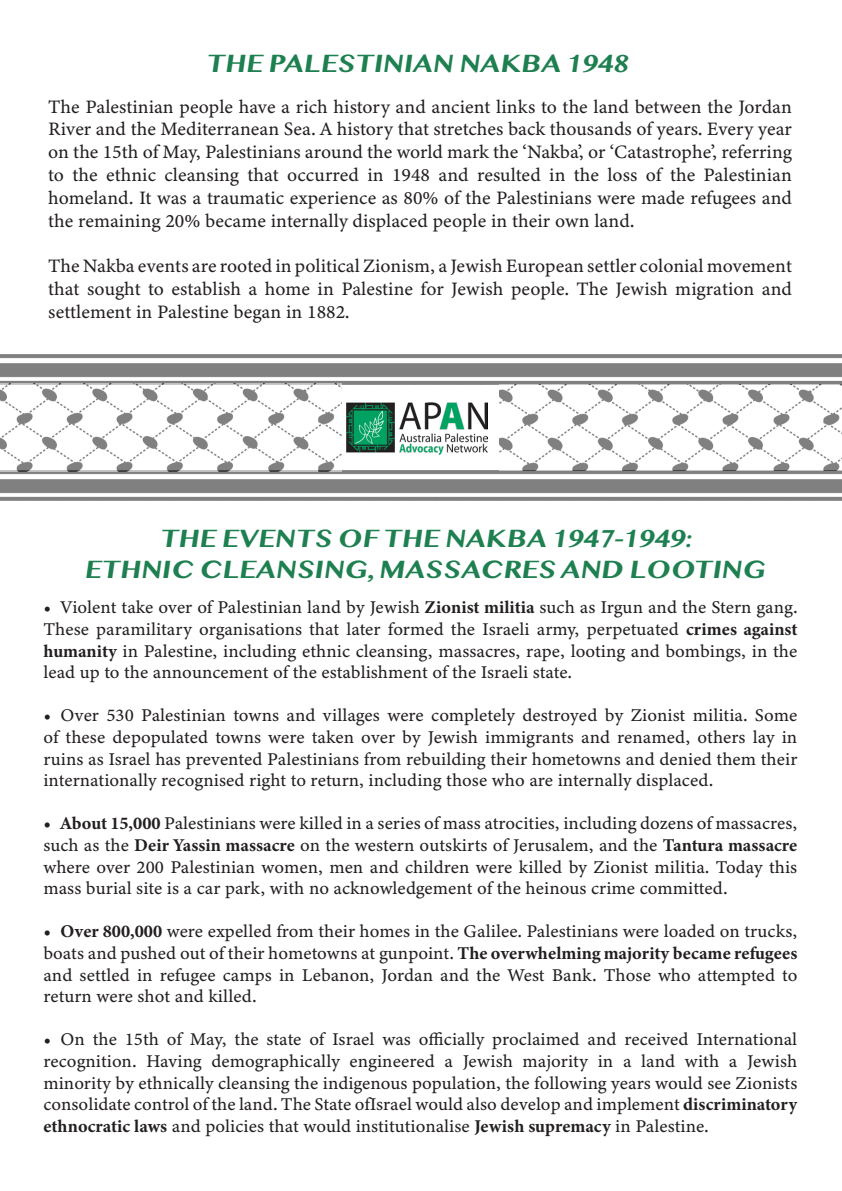
<style>
.page{position:relative;width:842px;height:1191px;background:#fff}
.page>*{position:absolute;margin:0;border:0;box-sizing:border-box;transform-origin:0 0}
.Heading{font:700 26px "Lao MN";color:#1e8050;scale:1.07 1}
.t1{font:19px/22.8px "Minion Variable Concept";color:#231f20;text-align:justify}
.t2{font:18px/21.6px "Minion Variable Concept";color:#231f20;text-align:justify}
</style>
<div class="page">
<img style="left:346px;top:402px;width:142px;height:52px">
<img style="left:184px;top:355px;width:330px;height:29px">
<img style="left:0;top:355px;width:184px;height:29px">
<img style="left:184px;top:471px;width:329px;height:29px">
<img style="left:0;top:471px;width:184px;height:29px">
<img style="left:499px;top:384px;width:343px;height:87px">
<img style="left:0;top:384px;width:342px;height:87px">
<p class="Heading" style="left:206px;top:48px;width:402px">THE PALESTINIAN NAKBA 1948</p>
<p class="t1" style="left:48px;top:95px;width:745px">The Palestinian people have a rich history and ancient links to the land between the Jordan River and the Mediterranean Sea. A history that stretches back thousands of years. Every year on the 15th of May, Palestinians around the world mark the ‘Nakba’, or ‘Catastrophe’, referring to the ethnic cleansing that occurred in 1948 and resulted in the loss of the Palestinian homeland. It was a traumatic experience as 80% of the Palestinians were made refugees and the remaining 20% became internally displaced people in their own land.</p>
<p class="t1" style="left:48px;top:255px;width:745px">The Nakba events are rooted in political Zionism, a Jewish European settler colonial movement that sought to establish a home in Palestine for Jewish people. The Jewish migration and settlement in Palestine began in 1882.</p>
<p class="Heading" style="left:159px;top:523px;width:504px">THE EVENTS OF THE NAKBA 1947-1949:</p>
<p class="Heading" style="left:84px;top:554px;width:643px">ETHNIC CLEANSING,MASSACRES AND LOOTING</p>
<p class="t2" style="left:43px;top:596px;width:755px">• Violent take over of Palestinian land by Jewish Zionist militia such as Irgun and the Stern gang.<br>These paramilitary organisations that later formed the Israeli army, perpetuated crimes against humanity in Palestine, including ethnic cleansing, massacres, rape, looting and bombings, in the lead up to the announcement of the establishment of the Israeli state.</p>
<p class="t2" style="left:43px;top:704px;width:756px">• Over 530 Palestinian towns and villages were completely destroyed by Zionist militia. Some of these depopulated towns were taken over by Jewish immigrants and renamed, others lay in ruins as Israel has prevented Palestinians from rebuilding their hometowns and denied them their internationally recognised right to return, including those who are internally displaced.</p>
<p class="t2" style="left:43px;top:812px;width:755px">• About 15,000 Palestinians were killed in a series of mass atrocities, including dozens of massacres, such as the Deir Yassin massacre on the western outskirts of Jerusalem, and the Tantura massacre where over 200 Palestinian women, men and children were killed by Zionist militia. Today this mass burial site is a car park, with no acknowledgement of the heinous crime committed.</p>
<p class="t2" style="left:43px;top:920px;width:755px">• Over 800,000 were expelled from their homes in the Galilee. Palestinians were loaded on trucks, boats and pushed out of their hometowns at gunpoint. The overwhelming majority became refugees and settled in refugee camps in Lebanon, Jordan and the West Bank. Those who attempted to return were shot and killed.</p>
<p class="t2" style="left:43px;top:1028px;width:755px">• On the 15th of May, the state of Israel was officially proclaimed and received International recognition. Having demographically engineered a Jewish majority in a land with a Jewish minority by ethnically cleansing the indigenous population, the following years would see Zionists consolidate control of the land. The State ofIsrael would also develop and implement discriminatory ethnocratic laws and policies that would institutionalise Jewish supremacy in Palestine.</p>
</div>
